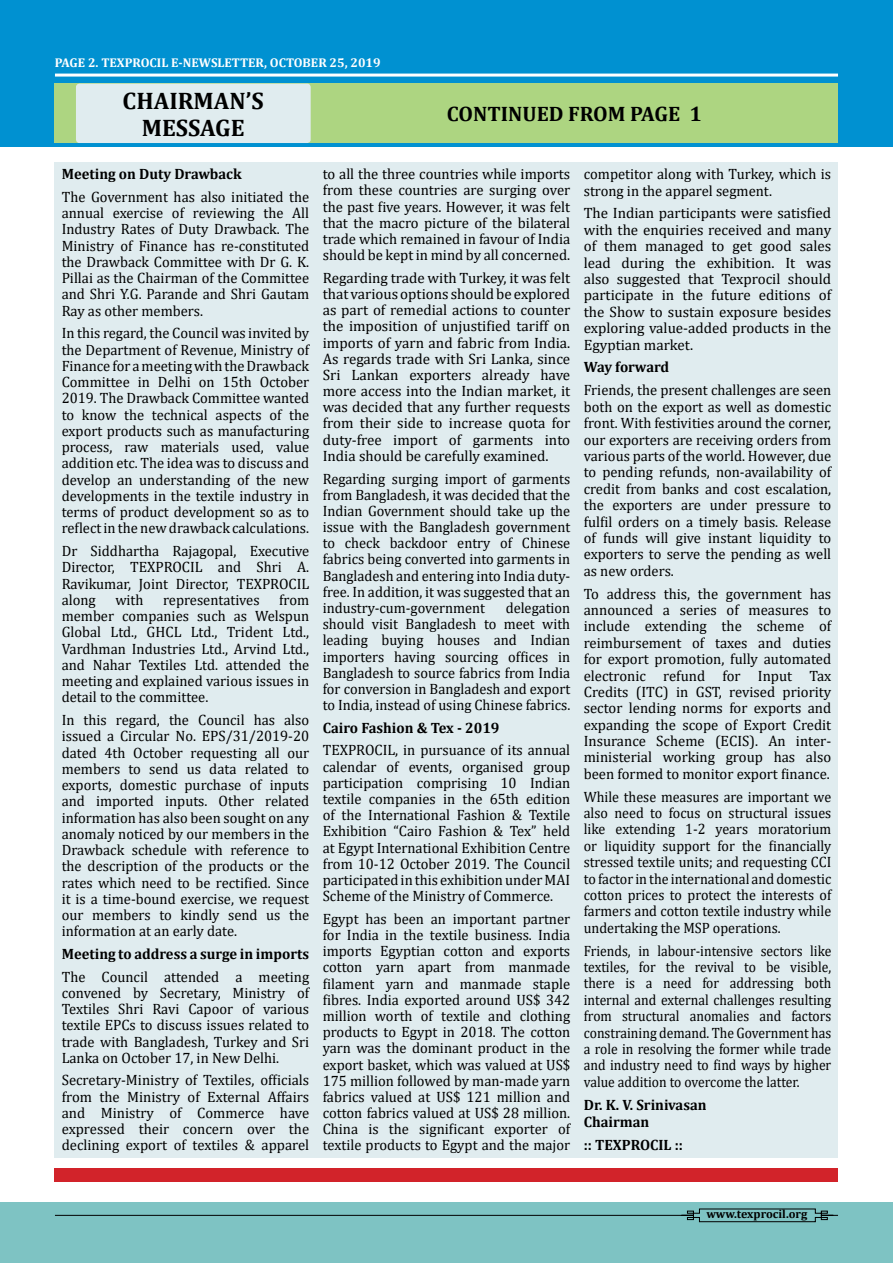
<style>
.page{position:relative;width:893px;height:1263px;background:#fff}
.page>*{position:absolute;margin:0;border:0;box-sizing:border-box;transform-origin:0 0}
.t1{font:700 24px/27px "Cambria";color:#000;text-align:center}
.t2{font:700 21px "Cambria";color:#000}
.t3{font:15px/16.2px "Cambria";color:#000;text-align:justify}
.t4{font:15px/16.2px "Cambria";color:#000;text-align:justify;scale:.96 1}
.t5{font:15px/16.5px "Cambria";color:#000;text-align:justify;scale:.91 1}
.t6{font:15px/16.4px "Cambria";color:#000;text-align:justify;scale:.94 1}
.t7{font:700 15px/16.8px "Cambria";color:#000}
.t8{font:700 12.75px "Cambria";color:#fff}
.t9{font:700 12px "Cambria";color:#000}
</style>
<div class="page">
<div style="left:0;top:0;width:893px;height:147px;background:#0091d1"></div>
<div style="left:0;top:1202px;width:893px;height:61px;background:#7ec3c3"></div>
<hr style="left:55px;top:1215px;width:783px;height:1px;background:#000">
<svg style="left:681px;top:1208px;width:153px;height:14px"></svg>
<hr style="left:55px;top:74px;width:783px;height:3px;background:#fff">
<div style="left:55px;top:84px;width:783px;height:59px;background:#add581"></div>
<div style="left:76px;top:84px;width:235px;height:59px;background:#e0ecef;border-radius:4px"></div>
<div style="left:55px;top:162px;width:783px;height:995px;background:#e0ecef"></div>
<div style="left:55px;top:1168px;width:783px;height:14px;background:#d2232a"></div>
<p class="t8" style="left:55px;top:53px;width:327px">PAGE 2. TEXPROCIL E-NEWSLETTER, OCTOBER 25, 2019</p>
<h1 class="t1" style="left:123px;top:87px;width:143px">CHAIRMAN’S<br>MESSAGE</h1>
<h2 class="t2" style="left:447px;top:99px;width:256px">CONTINUED FROM PAGE 1</h2>
<p class="t7" style="left:62px;top:165px;width:182px">Meeting on Duty Drawback</p>
<p class="t3" style="left:62px;top:189px;width:249px">The Government has also initiated the annual exercise of reviewing the All Industry Rates of Duty Drawback. The Ministry of Finance has re-constituted the Drawback Committee with Dr G. K.<br>Pillai as the Chairman of the Committee and Shri Y.G. Parande and Shri Gautam Ray as other members.</p>
<p class="t3" style="left:62px;top:325px;width:249px">In this regard, the Council was invited by the Department of Revenue, Ministry of Finance for a meeting with the Drawback Committee in Delhi on 15th October 2019. The Drawback Committee wanted to know the technical aspects of the export products such as manufacturing process, raw materials used, value addition etc. The idea was to discuss and develop an understanding of the new developments in the textile industry in terms of product development so as to reflect in the new drawback calculations.</p>
<p class="t3" style="left:62px;top:543px;width:249px">Dr Siddhartha Rajagopal, Executive Director, TEXPROCIL and Shri A.<br>Ravikumar, Joint Director, TEXPROCIL along</p>
<p class="t3" style="left:62px;top:591px;width:249px;text-indent:217px">from member companies such as Welspun Global Ltd., GHCL Ltd., Trident Ltd., Vardhman Industries Ltd., Arvind Ltd., and Nahar Textiles Ltd. attended the meeting and explained various issues in detail to the committee.</p>
<p class="t3" style="left:62px;top:712px;width:249px">In this regard, the Council has also issued a Circular No. EPS/31/2019-20 dated 4th October requesting all our members to send us data related to exports, domestic purchase of inputs and imported inputs. Other related information has also been sought on any anomaly noticed by our members in the Drawback schedule with reference to the description of the products or the rates which need to be rectified. Since it is a time-bound exercise, we request our members to kindly send us the information at an early date.</p>
<p class="t7" style="left:62px;top:945px;width:249px">Meeting to address a surge in imports</p>
<p class="t3" style="left:62px;top:968px;width:249px">The Council attended a meeting convened by Secretary, Ministry of Textiles Shri Ravi Capoor of various textile EPCs to discuss issues related to trade with Bangladesh, Turkey and Sri Lanka on October 17, in New Delhi.</p>
<p class="t3" style="left:62px;top:1072px;width:249px">Secretary-Ministry of Textiles, officials from the Ministry of External Affairs and Ministry of Commerce have expressed their concern over the declining export of textiles &amp; apparel</p>
<p class="t3" style="left:115px;top:591px;width:30px">with</p>
<p class="t3" style="left:163px;top:591px;width:98px">representatives</p>
<p class="t3" style="left:323px;top:166px;width:249px">to all the three countries while imports from these countries are surging over the past five years. However, it was felt that the macro picture of the bilateral trade which remained in favour of India should be kept in mind by all concerned.</p>
<p class="t3" style="left:323px;top:269px;width:249px">Regarding trade with Turkey, it was felt that various options should be explored as part of remedial actions to counter the imposition of unjustified tariff on imports of yarn and fabric from India.<br>As regards trade with Sri Lanka, since Sri Lankan exporters already have more access into the Indian market, it was decided that any further requests from their side to increase quota for duty-free import of garments into India should be carefully examined.</p>
<p class="t4" style="left:323px;top:470px;width:259px">Regarding surging import of garments from Bangladesh, it was decided that the Indian Government should take up the issue with the Bangladesh government to check backdoor entry of Chinese fabrics being converted into garments in Bangladesh and entering into India duty&shy;free. In addition, it was suggested that an industry-cum-government</p>
<p class="t4" style="left:323px;top:600px;width:259px;text-indent:183px">delegation should visit Bangladesh to meet with leading buying houses and Indian importers having sourcing offices in Bangladesh to source fabrics from India for conversion in Bangladesh and export to India, instead of using Chinese fabrics.</p>
<p class="t7" style="left:323px;top:719px;width:178px">Cairo Fashion &amp; Tex - 2019</p>
<p class="t3" style="left:323px;top:742px;width:249px">TEXPROCIL, in pursuance of its annual calendar of events, organised group participation comprising 10 Indian textile companies in the 65th edition of the International Fashion &amp; Textile Exhibition “Cairo Fashion &amp; Tex” held at Egypt International Exhibition Centre from 10-12 October 2019. The Council participated in this exhibition under MAI Scheme of the Ministry of Commerce.</p>
<p class="t3" style="left:323px;top:910px;width:249px">Egypt has been an important partner for India in the textile business. India imports Egyptian cotton and exports cotton yarn apart from manmade filament yarn and manmade staple fibres. India exported around US$ 342 million worth of textile and clothing products to Egypt in 2018. The cotton yarn was the dominant product in the export basket, which was valued at US$ 175 million followed by man-made yarn fabrics valued at US$ 121 million and cotton fabrics valued at US$ 28 million.<br>China is the significant exporter of textile products to Egypt and the major</p>
<p class="t3" style="left:584px;top:166px;width:249px">competitor along with Turkey, which is strong in the apparel segment.</p>
<p class="t3" style="left:584px;top:205px;width:249px">The Indian participants were satisfied with the enquiries received and many of them managed to get good sales lead during the exhibition. It was also suggested that Texprocil should participate in the future editions of the Show to sustain exposure besides exploring value-added products in the Egyptian market.</p>
<p class="t7" style="left:584px;top:358px;width:87px">Way forward</p>
<p class="t3" style="left:584px;top:382px;width:249px">Friends, the present challenges are seen both on the export as well as domestic front. With festivities around the corner, our exporters are receiving orders from various parts of the world. However, due to pending refunds, non-availability of credit from banks and cost escalation, the exporters are under pressure to fulfil orders on a timely basis. Release of funds will give instant liquidity to exporters to serve the pending as well as new orders.</p>
<p class="t3" style="left:584px;top:585px;width:249px">To address this, the government has announced a series of measures to include extending the scheme of reimbursement of taxes and duties for export promotion, fully automated electronic refund for Input Tax Credits (ITC) in GST, revised priority sector lending norms for exports and expanding the scope of Export Credit Insurance Scheme (ECIS). An inter&shy;ministerial working group has also been formed to monitor export finance.</p>
<p class="t6" style="left:584px;top:788px;width:265px">While these measures are important we also need to focus on structural issues like extending 1-2 years moratorium or liquidity support for the financially stressed textile units; and requesting CCI to factor in the international and domestic cotton prices to protect the interests of farmers and cotton textile industry while undertaking the MSP operations.</p>
<p class="t5" style="left:584px;top:942px;width:274px">Friends, in labour-intensive sectors like textiles, for the revival to be visible, there is a need for addressing both internal and external challenges resulting from structural anomalies and factors constraining demand. The Government has a role in resolving the former while trade and industry need to find ways by higher value addition to overcome the latter.</p>
<p class="t7" style="left:584px;top:1096px;width:124px">Dr. K. V. Srinivasan<br>Chairman</p>
<p class="t7" style="left:584px;top:1136px;width:101px">:: TEXPROCIL ::</p>
<p class="t9" style="left:706px;top:1205px;width:102px">www.texprocil.org</p>
</div>
